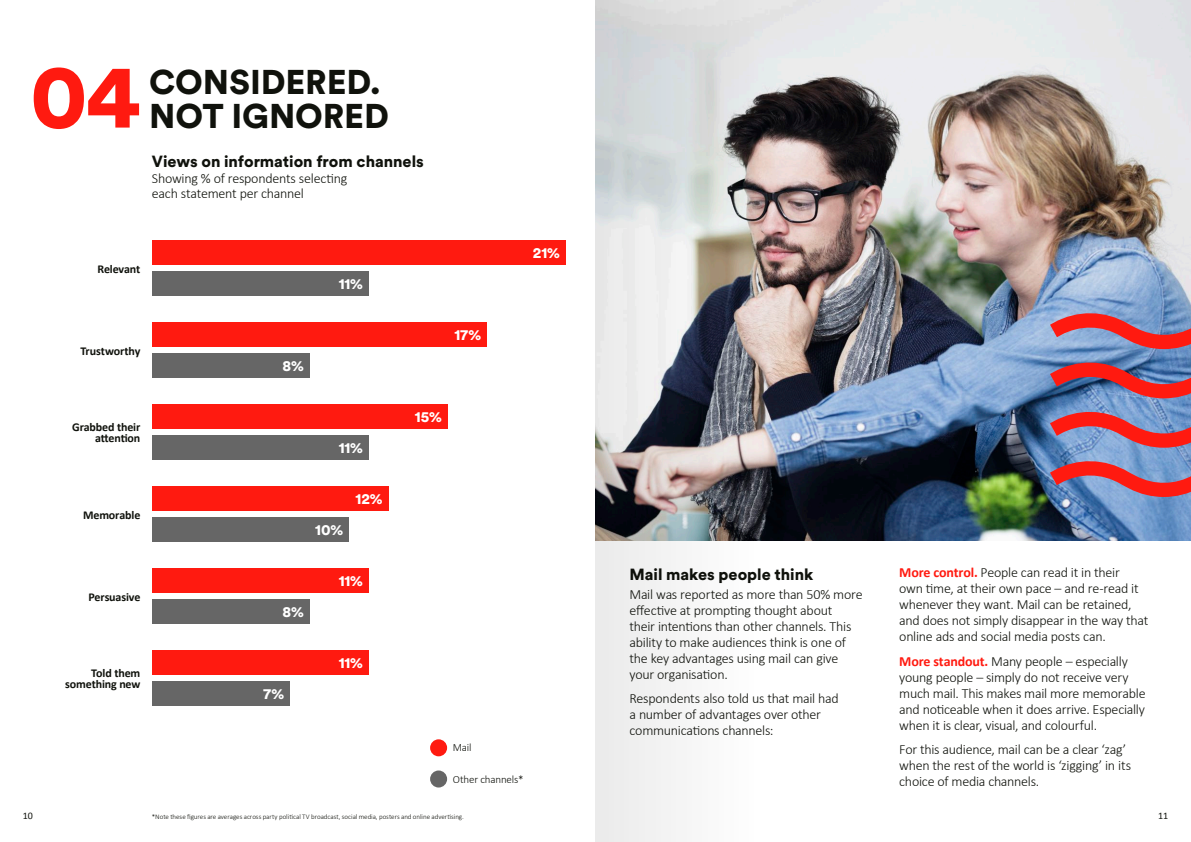
<style>
.page{position:relative;width:1191px;height:842px;background:#fff}
.page>*{position:absolute;margin:0;border:0;box-sizing:border-box;transform-origin:0 0}
.t1{font:900 90.5px "Circular XX";color:#ff1a10}
.t2{font:900 34px/34px "Circular XX";letter-spacing:-.005em;color:#10120c}
.t3{font:900 16px "Circular XX";color:#10120c}
.t4{font:900 15px "Circular XX";letter-spacing:-.005em;color:#fff}
.t5{font:300 14px/16px "Calibri";letter-spacing:-.02em;color:#10120c}
.t6{font:700 12px/11px "Calibri";letter-spacing:-.01em;color:#10120c;text-align:right}
.t7{font:300 11px "Calibri";letter-spacing:-.015em;color:#10120c}
.t8{font:10px "Calibri";color:#10120c}
.t9{font:300 7px "Calibri";letter-spacing:-.005em;color:#10120c}
.s1{font-weight:700;color:#ff1a10}
</style>
<div class="page">
<div style="left:430px;top:739px;width:17px;height:17px;background:#ff1a10;border-radius:50%"></div>
<div style="left:430px;top:770px;width:17px;height:17px;background:#666;border-radius:50%"></div>
<div style="left:152px;top:240px;width:413px;height:25px;background:#ff1a10"></div>
<div style="left:152px;top:271px;width:217px;height:25px;background:#666"></div>
<div style="left:152px;top:650px;width:217px;height:25px;background:#ff1a10"></div>
<div style="left:152px;top:681px;width:138px;height:25px;background:#666"></div>
<div style="left:152px;top:568px;width:217px;height:25px;background:#ff1a10"></div>
<div style="left:152px;top:599px;width:157px;height:25px;background:#666"></div>
<div style="left:152px;top:486px;width:236px;height:25px;background:#ff1a10"></div>
<div style="left:152px;top:517px;width:197px;height:25px;background:#666"></div>
<div style="left:152px;top:404px;width:295px;height:25px;background:#ff1a10"></div>
<div style="left:152px;top:435px;width:217px;height:25px;background:#666"></div>
<div style="left:152px;top:322px;width:335px;height:25px;background:#ff1a10"></div>
<div style="left:152px;top:353px;width:157px;height:25px;background:#666"></div>
<img style="left:758px;top:0;width:433px;height:540px">
<svg style="left:1050px;top:359px;width:141px;height:39px"></svg>
<svg style="left:1050px;top:313px;width:141px;height:36px"></svg>
<svg style="left:1050px;top:458px;width:141px;height:39px"></svg>
<svg style="left:1050px;top:408px;width:141px;height:40px"></svg>
<svg style="left:595px;top:0;width:163px;height:842px"></svg>
<h1 class="t1" style="left:30px;top:33px;width:113px">04</h1>
<h2 class="t2" style="left:149px;top:63px;width:241px">CONSIDERED.<br>NOT IGNORED</h2>
<p class="t3" style="left:152px;top:150px;width:273px">Views on information from channels</p>
<p class="t5" style="left:152px;top:171px;width:197px;line-height:15px">Showing % of respondents selecting each statement per channel</p>
<p class="t6" style="left:98px;top:263px;width:44px">Relevant</p>
<p class="t6" style="left:80px;top:345px;width:61px">Trustworthy</p>
<p class="t6" style="left:72px;top:421px;width:70px">Grabbed their attention</p>
<p class="t6" style="left:83px;top:509px;width:59px">Memorable</p>
<p class="t6" style="left:88px;top:591px;width:53px">Persuasive</p>
<p class="t6" style="left:65px;top:667px;width:77px">Told them something new</p>
<p class="t4" style="left:339px;top:273px;width:26px">11%</p>
<p class="t4" style="left:283px;top:355px;width:23px">8%</p>
<p class="t4" style="left:339px;top:437px;width:26px">11%</p>
<p class="t4" style="left:315px;top:519px;width:30px">10%</p>
<p class="t4" style="left:355px;top:488px;width:29px">12%</p>
<p class="t4" style="left:283px;top:601px;width:23px">8%</p>
<p class="t4" style="left:263px;top:683px;width:22px">7%</p>
<p class="t4" style="left:339px;top:570px;width:26px">11%</p>
<p class="t4" style="left:339px;top:652px;width:26px">11%</p>
<p class="t4" style="left:454px;top:324px;width:28px">17%</p>
<p class="t4" style="left:415px;top:406px;width:28px">15%</p>
<p class="t4" style="left:533px;top:242px;width:28px">21%</p>
<p class="t7" style="left:453px;top:741px;width:20px">Mail</p>
<p class="t7" style="left:453px;top:772px;width:72px">Other channels*</p>
<p class="t3" style="left:629px;top:563px;width:185px">Mail makes people think</p>
<p class="t5" style="left:629px;top:586px;width:235px">Mail was reported as more than 50% more effective at prompting thought about<br>their intentions than other channels. This ability to make audiences think is one of the key advantages using mail can give your organisation.</p>
<p class="t5" style="left:629px;top:690px;width:211px">Respondents also told us that mail had a number of advantages over other communications channels:</p>
<p class="t5" style="left:899px;top:564px;width:251px"><span class="s1">More control.</span> People can read it in their<br>own time, at their own pace – and re-read it whenever they want. Mail can be retained, and does not simply disappear in the way that online ads and social media posts can.</p>
<p class="t5" style="left:899px;top:653px;width:248px"><span class="s1">More standout.</span> Many people – especially young people – simply do not receive very much mail. This makes mail more memorable and noticeable when it does arrive. Especially when it is clear, visual, and colourful.</p>
<p class="t5" style="left:899px;top:741px;width:233px">For this audience, mail can be a clear ‘zag’ when the rest of the world is ‘zigging’ in its choice of media channels.</p>
<p class="t8" style="left:23px;top:809px;width:12px">10</p>
<p class="t8" style="left:1158px;top:809px;width:12px">11</p>
<p class="t9" style="left:152px;top:813px;width:313px">*Note these figures are averages across party political TV broadcast, social media, posters and online advertising.</p>
</div>
